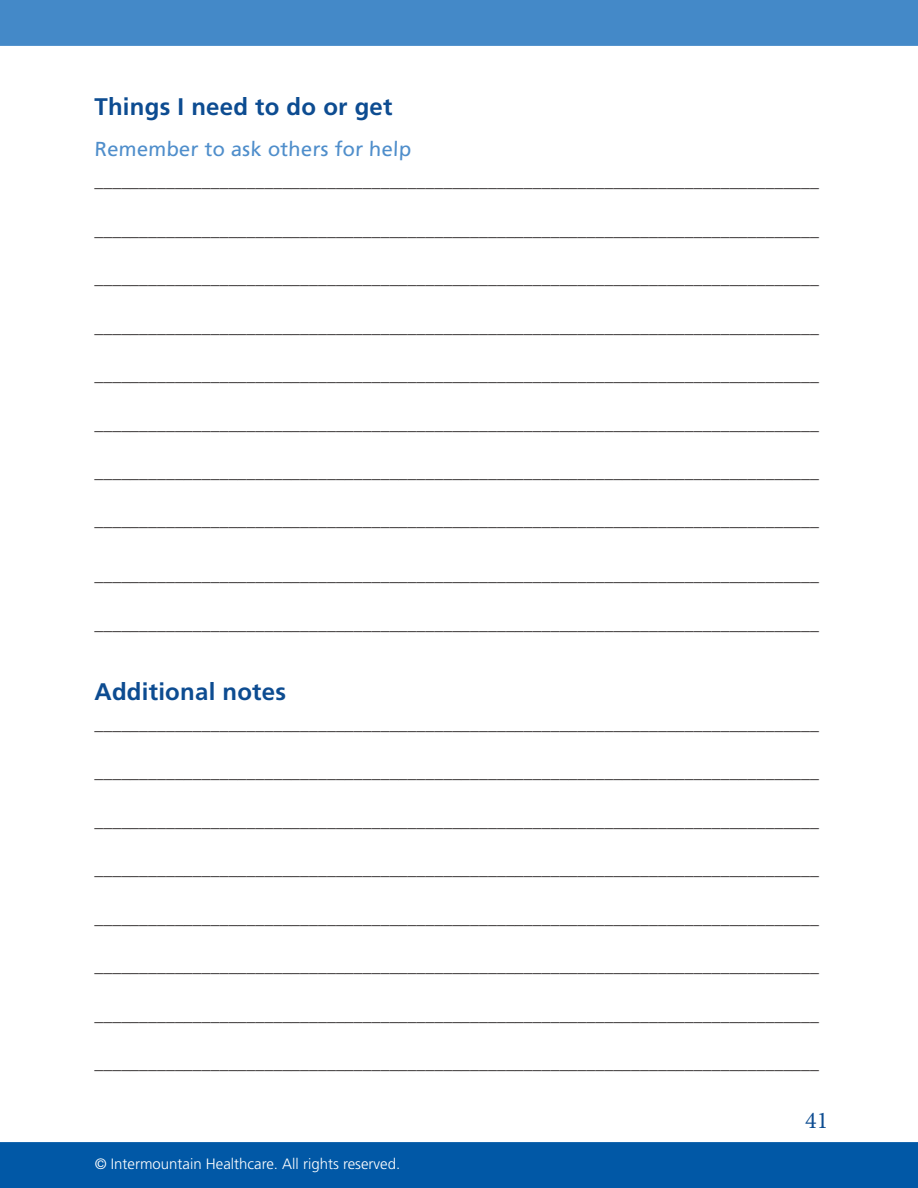
<style>
.page{position:relative;width:918px;height:1188px;background:#fff}
.page>*{position:absolute;margin:0;border:0;box-sizing:border-box;transform-origin:0 0}
.t1{font:700 24px "Frutiger LT Std";letter-spacing:.01em;color:#0d4c91}
.t2{font:24px "Minion Pro";color:#0d4c91}
.t3{font:20.25px "Frutiger LT Std";color:#4f8ecb}
.t4{font:18px "Garamond Premr Pro";color:#231f20}
.t5{font:300 15px "Frutiger LT Std";color:#fff}
</style>
<div class="page">
<div style="left:0;top:1142px;width:918px;height:46px;background:#0158a6"></div>
<div style="left:0;top:0;width:918px;height:46px;background:#4489c8"></div>
<h1 class="t1" style="left:94px;top:92px;width:300px">Things I need to do or get</h1>
<p class="t3" style="left:94px;top:137px;width:319px">Remember to ask others for help</p>
<p class="t4" style="left:94px;top:170px;width:726px">_________________________________________________________________________________</p>
<p class="t4" style="left:94px;top:218px;width:726px">_________________________________________________________________________________</p>
<p class="t4" style="left:94px;top:267px;width:726px">_________________________________________________________________________________</p>
<p class="t4" style="left:94px;top:315px;width:726px">_________________________________________________________________________________</p>
<p class="t4" style="left:94px;top:364px;width:726px">_________________________________________________________________________________</p>
<p class="t4" style="left:94px;top:412px;width:726px">_________________________________________________________________________________</p>
<p class="t4" style="left:94px;top:461px;width:726px">_________________________________________________________________________________</p>
<p class="t4" style="left:94px;top:509px;width:726px">_________________________________________________________________________________</p>
<p class="t4" style="left:94px;top:564px;width:726px">_________________________________________________________________________________</p>
<p class="t4" style="left:94px;top:612px;width:726px">_________________________________________________________________________________</p>
<h1 class="t1" style="left:94px;top:678px;width:193px">Additional notes</h1>
<p class="t4" style="left:94px;top:712px;width:726px">_________________________________________________________________________________</p>
<p class="t4" style="left:94px;top:761px;width:726px">_________________________________________________________________________________</p>
<p class="t4" style="left:94px;top:809px;width:726px">_________________________________________________________________________________</p>
<p class="t4" style="left:94px;top:858px;width:726px">_________________________________________________________________________________</p>
<p class="t4" style="left:94px;top:906px;width:726px">_________________________________________________________________________________</p>
<p class="t4" style="left:94px;top:955px;width:726px">_________________________________________________________________________________</p>
<p class="t4" style="left:94px;top:1003px;width:726px">_________________________________________________________________________________</p>
<p class="t4" style="left:94px;top:1052px;width:726px">_________________________________________________________________________________</p>
<p class="t5" style="left:95px;top:1155px;width:307px">© Intermountain Healthcare. All rights reserved.</p>
<h1 class="t2" style="left:805px;top:1104px;width:25px">41</h1>
</div>
